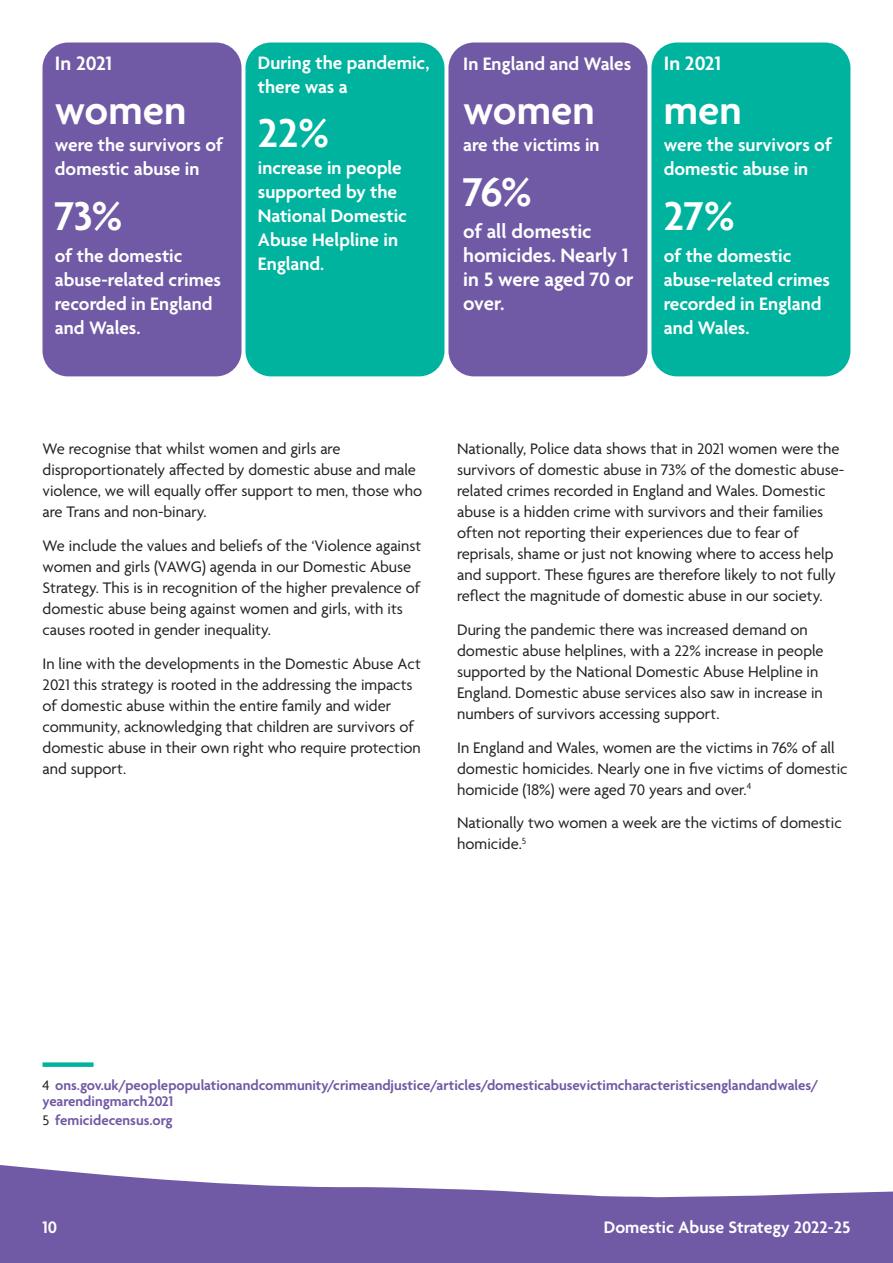
<style>
.page{position:relative;width:893px;height:1263px;background:#fff}
.page>*{position:absolute;margin:0;border:0;box-sizing:border-box;transform-origin:0 0}
.BODY{font:600 43.5px "Agenda";color:#fff}
.BODY-2{font:600 21px/24px "Agenda";color:#fff}
.BODY-3{font:600 19.5px/24px "Agenda";color:#fff}
.t1{font:600 18px "Agenda";color:#fff}
.BODY-4{font:16.5px/21px "Agenda";color:#231f20}
.FOONOTE{font:600 15px/16.5px "Agenda";color:#7059a5}
.s1{font-weight:400;color:#231f20}
</style>
<div class="page">
<svg style="left:0;top:1165px;width:893px;height:98px;fill:#7059a5"></svg>
<div style="left:43px;top:1062px;width:51px;height:5px;background:#00b39e"></div>
<div style="left:245px;top:43px;width:199px;height:333px;background:#00b39e;border-radius:26px"></div>
<div style="left:448px;top:43px;width:199px;height:333px;background:#7059a5;border-radius:26px"></div>
<div style="left:651px;top:43px;width:199px;height:333px;background:#00b39e;border-radius:26px"></div>
<div style="left:43px;top:43px;width:199px;height:333px;background:#7059a5;border-radius:26px"></div>
<p class="BODY-2" style="left:55px;top:53px;width:58px">In 2021</p>
<p class="BODY" style="left:55px;top:87px;width:133px">women</p>
<p class="BODY-3" style="left:55px;top:134px;width:169px">were the survivors of domestic abuse in</p>
<p class="BODY" style="left:55px;top:193px;width:69px">73%</p>
<p class="BODY-3" style="left:55px;top:245px;width:168px">of the domestic abuse-related crimes recorded in England and Wales.</p>
<p class="BODY-3" style="left:258px;top:52px;width:173px">During the pandemic, there was a</p>
<p class="BODY" style="left:258px;top:110px;width:73px">22%</p>
<p class="BODY-3" style="left:258px;top:157px;width:151px">increase in people supported by the<br>National Domestic<br>Abuse Helpline in<br>England.</p>
<p class="BODY-3" style="left:463px;top:53px;width:170px">In England and Wales</p>
<p class="BODY" style="left:463px;top:87px;width:133px">women</p>
<p class="BODY-3" style="left:463px;top:134px;width:138px">are the victims in</p>
<p class="BODY" style="left:463px;top:169px;width:70px">76%</p>
<p class="BODY-2" style="left:463px;top:221px;width:172px">of all domestic homicides. Nearly 1 in 5 were aged 70 or over.</p>
<p class="BODY-2" style="left:664px;top:53px;width:58px">In 2021</p>
<p class="BODY" style="left:664px;top:87px;width:79px">men</p>
<p class="BODY-3" style="left:664px;top:134px;width:169px">were the survivors of domestic abuse in</p>
<p class="BODY" style="left:664px;top:193px;width:72px">27%</p>
<p class="BODY-3" style="left:664px;top:245px;width:168px">of the domestic abuse-related crimes recorded in England and Wales.</p>
<p class="BODY-4" style="left:43px;top:439px;width:381px">We recognise that whilst women and girls are disproportionately affected by domestic abuse and male violence, we will equally offer support to men, those who are Trans and non-binary.</p>
<p class="BODY-4" style="left:43px;top:536px;width:380px">We include the values and beliefs of the ‘Violence against women and girls (VAWG) agenda in our Domestic Abuse Strategy. This is in recognition of the higher prevalence of domestic abuse being against women and girls, with its causes rooted in gender inequality.</p>
<p class="BODY-4" style="left:43px;top:654px;width:380px">In line with the developments in the Domestic Abuse Act 2021 this strategy is rooted in the addressing the impacts of domestic abuse within the entire family and wider community, acknowledging that children are survivors of domestic abuse in their own right who require protection and support.</p>
<p class="BODY-4" style="left:457px;top:439px;width:389px">Nationally, Police data shows that in 2021 women were the survivors of domestic abuse in 73% of the domestic abuse&shy;related crimes recorded in England and Wales. Domestic abuse is a hidden crime with survivors and their families often not reporting their experiences due to fear of reprisals, shame or just not knowing where to access help and support. These figures are therefore likely to not fully reflect the magnitude of domestic abuse in our society.</p>
<p class="BODY-4" style="left:457px;top:620px;width:368px">During the pandemic there was increased demand on domestic abuse helplines, with a 22% increase in people supported by the National Domestic Abuse Helpline in England. Domestic abuse services also saw in increase in numbers of survivors accessing support.</p>
<p class="BODY-4" style="left:457px;top:738px;width:392px">In England and Wales, women are the victims in 76% of all domestic homicides. Nearly one in five victims of domestic homicide (18%) were aged 70 years and over.<sup>4</sup></p>
<p class="BODY-4" style="left:457px;top:814px;width:386px">Nationally two women a week are the victims of domestic homicide.<sup>5</sup></p>
<p class="FOONOTE" style="left:43px;top:1077px;width:777px"><span class="s1">4</span> ons.gov.uk/peoplepopulationandcommunity/crimeandjustice/articles/domesticabusevictimcharacteristicsenglandandwales/ yearendingmarch2021</p>
<p class="FOONOTE" style="left:43px;top:1113px;width:132px"><span class="s1">5</span> femicidecensus.org</p>
<p class="t1" style="left:43px;top:1218px;width:16px">10</p>
<p class="t1" style="left:604px;top:1218px;width:248px">Domestic Abuse Strategy 2022-25</p>
</div>
